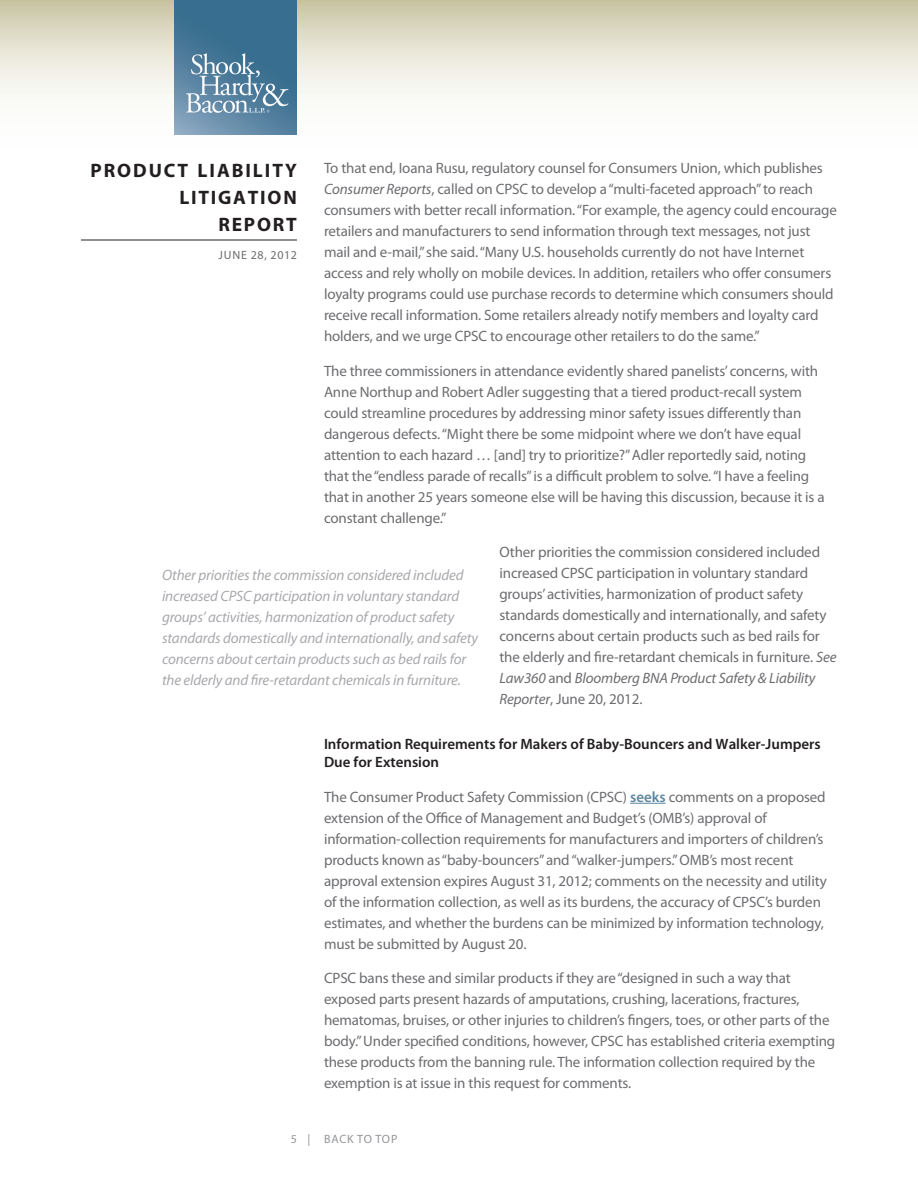
<style>
.page{position:relative;width:918px;height:1188px;background:#fff}
.page>*{position:absolute;margin:0;border:0;box-sizing:border-box;transform-origin:0 0}
.t1{font:700 19.5px/27px "Myriad Pro";letter-spacing:.095em;color:#231f20;text-align:right}
.Body{font:15px/21px "Myriad Pro";letter-spacing:-.01em;color:#6c6d70}
.PullQuote{font:italic 15px/21px "Myriad Pro";letter-spacing:-.01em;color:#a8a9ad}
.Subhead{font:600 15px/18px "Myriad Pro";color:#231f20}
.t2{font:12px "Myriad Pro";letter-spacing:.05em;color:#6c6d70}
.t3{font:12px "Myriad Pro";letter-spacing:.06em;color:#939598}
.s1{font-style:italic}
.s2{font-weight:600;color:#5c87a1}
</style>
<div class="page">
<svg style="left:0;top:0;width:918px;height:135px"></svg>
<hr style="left:81px;top:240px;width:216px;height:1px;background:#231f20">
<img style="left:175px;top:0;width:122px;height:135px">
<hr style="left:630px;top:803px;width:36px;height:1px;background:#5c87a1">
<p class="Body" style="left:324px;top:157px;width:515px">To that end, Ioana Rusu, regulatory counsel for Consumers Union, which publishes <span class="s1">Consumer Reports</span>, called on CPSC to develop a “multi-faceted approach” to reach consumers with better recall information. “For example, the agency could encourage retailers and manufacturers to send information through text messages, not just mail and e-mail,” she said. “Many U.S. households currently do not have Internet access and rely wholly on mobile devices. In addition, retailers who offer consumers loyalty programs could use purchase records to determine which consumers should receive recall information. Some retailers already notify members and loyalty card holders, and we urge CPSC to encourage other retailers to do the same.”</p>
<p class="Body" style="left:324px;top:360px;width:502px">The three commissioners in attendance evidently shared panelists’ concerns, with Anne Northup and Robert Adler suggesting that a tiered product-recall system could streamline procedures by addressing minor safety issues differently than dangerous defects. “Might there be some midpoint where we don’t have equal attention to each hazard … [and] try to prioritize?” Adler reportedly said, noting that the “endless parade of recalls” is a difficult problem to solve. “I have a feeling that in another 25 years someone else will be having this discussion, because it is a constant challenge.”</p>
<p class="Body" style="left:500px;top:541px;width:339px">Other priorities the commission considered included increased CPSC participation in voluntary standard groups’ activities, harmonization of product safety standards domestically and internationally, and safety concerns about certain products such as bed rails for the elderly and fire-retardant chemicals in furniture. <span class="s1">See Law360</span> and <span class="s1">Bloomberg BNA Product Safety &amp; Liability Reporter</span>, June 20, 2012.</p>
<p class="Subhead" style="left:324px;top:735px;width:498px">Information Requirements for Makers of Baby-Bouncers and Walker-Jumpers<br>Due for Extension</p>
<p class="Body" style="left:324px;top:786px;width:504px">The Consumer Product Safety Commission (CPSC) <span class="s2">seeks</span> comments on a proposed extension of the Office of Management and Budget’s (OMB’s) approval of information-collection requirements for manufacturers and importers of children’s products known as “baby-bouncers” and “walker-jumpers.” OMB’s most recent approval extension expires August 31, 2012; comments on the necessity and utility of the information collection, as well as its burdens, the accuracy of CPSC’s burden estimates, and whether the burdens can be minimized by information technology, must be submitted by August 20.</p>
<p class="Body" style="left:324px;top:967px;width:513px">CPSC bans these and similar products if they are “designed in such a way that exposed parts present hazards of amputations, crushing, lacerations, fractures, hematomas, bruises, or other injuries to children’s fingers, toes, or other parts of the body.” Under specified conditions, however, CPSC has established criteria exempting these products from the banning rule. The information collection required by the exemption is at issue in this request for comments.</p>
<h1 class="t1" style="left:90px;top:156px;width:208px">PRODUCT LIABILITY<br>LITIGATION<br>REPORT</h1>
<p class="t2" style="left:218px;top:248px;width:80px">JUNE 28, 2012</p>
<p class="PullQuote" style="left:162px;top:564px;width:318px">Other priorities the commission considered included increased CPSC participation in voluntary standard groups’ activities, harmonization of product safety standards domestically and internationally, and safety concerns about certain products such as bed rails for the elderly and fire-retardant chemicals in furniture.</p>
<p class="t3" style="left:291px;top:1132px;width:108px">5 | BACK TO TOP</p>
</div>
